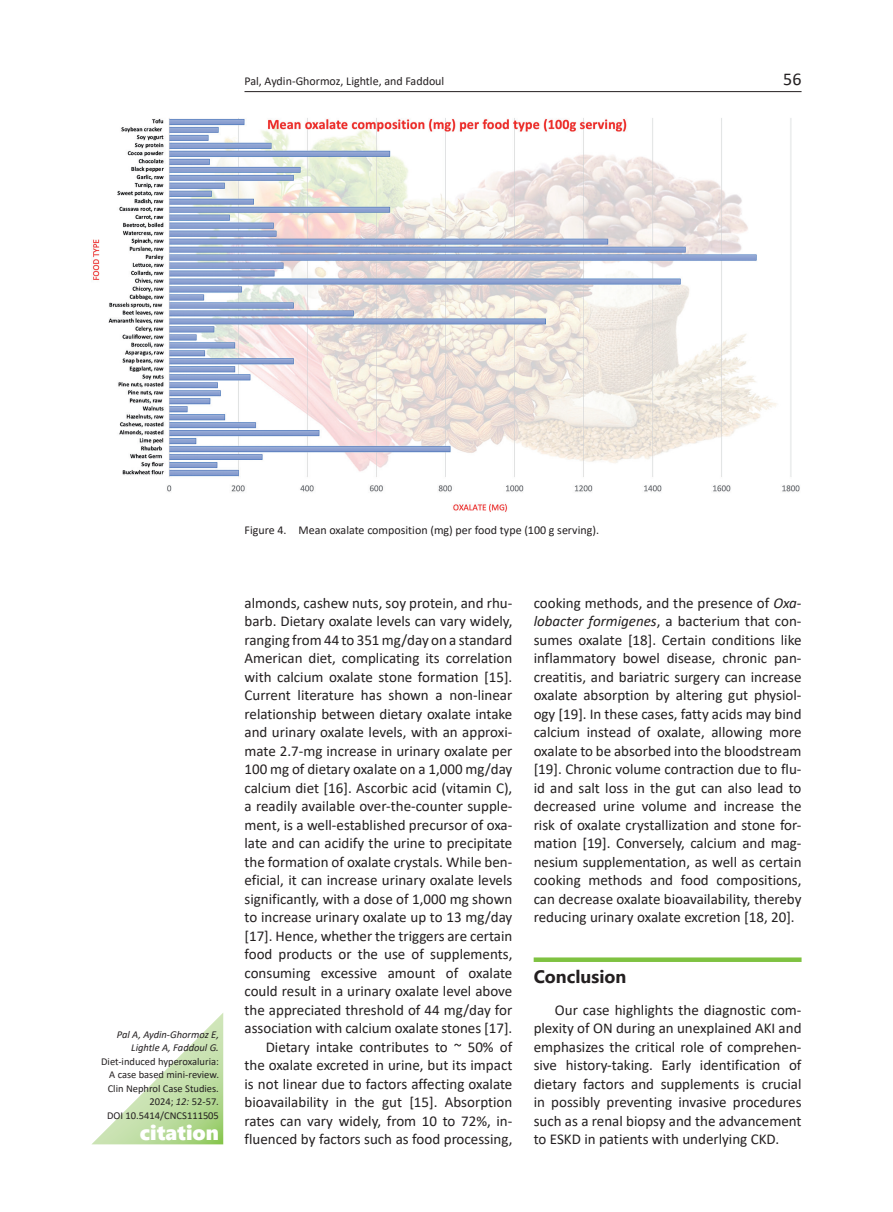
<style>
.page{position:relative;width:893px;height:1212px;background:#fff}
.page>*{position:absolute;margin:0;border:0;box-sizing:border-box;transform-origin:0 0}
.t1{font:21px "Segoe UI Black";color:#fff}
.t2{font:700 18px "Segoe UI";color:#231f20}
.t3{font:18px "Calibri";color:#231f20}
.t4{font:15px/18.5px "Calibri";color:#231f20;text-align:justify}
.t5{font:12px "Calibri";color:#231f20}
.t6{font:10.5px/13.5px "Calibri";color:#231f20;text-align:right}
.t7{font:italic 10.5px/13.5px "Calibri";color:#231f20;text-align:right}
.s1{font-style:italic}
</style>
<div class="page">
<hr style="left:244px;top:91px;width:557px;height:1px;background:#231f20">
<div style="left:534px;top:957px;width:267px;height:5px;background:#7fc241"></div>
<img style="left:92px;top:118px;width:708px;height:394px">
<svg style="left:92px;top:1013px;width:131px;height:131px"></svg>
<p class="t5" style="left:244px;top:73px;width:201px">Pal, Aydin-Ghormoz, Lightle, and Faddoul</p>
<p class="t3" style="left:783px;top:67px;width:20px">56</p>
<p class="t7" style="left:117px;top:1027px;width:104px">Pal A, Aydin-Ghormoz E,<br>Lightle A, Faddoul G.</p>
<p class="t6" style="left:101px;top:1054px;width:119px">Diet-induced hyperoxaluria:<br>A case based mini-review.<br>Clin Nephrol Case Studies.<br>2024; <span class="s1">12:</span> 52-57.<br>DOI 10.5414/CNCS111505</p>
<h1 class="t1" style="left:140px;top:1117px;width:81px">citation</h1>
<p class="t5" style="left:244px;top:522px;width:356px">Figure 4. Mean oxalate composition (mg) per food type (100 g serving).</p>
<p class="t4" style="left:244px;top:593px;width:269px;text-align:right">almonds, cashew nuts, soy protein, and rhu&shy;barb. Dietary oxalate levels can vary widely, ranging from 44 to 351 mg/day on a standard American diet, complicating its correlation with calcium oxalate stone formation [15].<br>Current literature has shown a non-linear relationship between dietary oxalate intake and urinary oxalate levels, with an approxi&shy;mate 2.7-mg increase in urinary oxalate per 100 mg of dietary oxalate on a 1,000 mg/day calcium diet [16]. Ascorbic acid (vitamin C), a readily available over-the-counter supple&shy;ment, is a well-established precursor of oxa&shy;late and can acidify the urine to precipitate the formation of oxalate crystals. While ben&shy;eficial, it can increase urinary oxalate levels significantly, with a dose of 1,000 mg shown to increase urinary oxalate up to 13 mg/day [17]. Hence, whether the triggers are certain food products or the use of supplements, consuming excessive amount of oxalate could result in a urinary oxalate level above the appreciated threshold of 44 mg/day for association with calcium oxalate stones [17].<br>Dietary intake contributes to ~ 50% of the oxalate excreted in urine, but its impact is not linear due to factors affecting oxalate bioavailability in the gut [15]. Absorption rates can vary widely, from 10 to 72%, in&shy;fluenced by factors such as food processing,</p>
<p class="t4" style="left:534px;top:593px;width:269px">cooking methods, and the presence of <span class="s1">Oxa&shy;lobacter formigenes</span>, a bacterium that con&shy;sumes oxalate [18]. Certain conditions like inflammatory bowel disease, chronic pan&shy;creatitis, and bariatric surgery can increase oxalate absorption by altering gut physiol&shy;ogy [19]. In these cases, fatty acids may bind calcium instead of oxalate, allowing more oxalate to be absorbed into the bloodstream [19]. Chronic volume contraction due to flu&shy;id and salt loss in the gut can also lead to decreased urine volume and increase the risk of oxalate crystallization and stone for&shy;mation [19]. Conversely, calcium and mag&shy;nesium supplementation, as well as certain cooking methods and food compositions, can decrease oxalate bioavailability, thereby reducing urinary oxalate excretion [18, 20].</p>
<p class="t2" style="left:534px;top:960px;width:94px">Conclusion</p>
<p class="t4" style="left:534px;top:1000px;width:269px;text-indent:21px">Our case highlights the diagnostic com&shy;plexity of ON during an unexplained AKI and emphasizes the critical role of comprehen&shy;sive history-taking. Early identification of dietary factors and supplements is crucial in possibly preventing invasive procedures such as a renal biopsy and the advancement to ESKD in patients with underlying CKD.</p>
</div>
